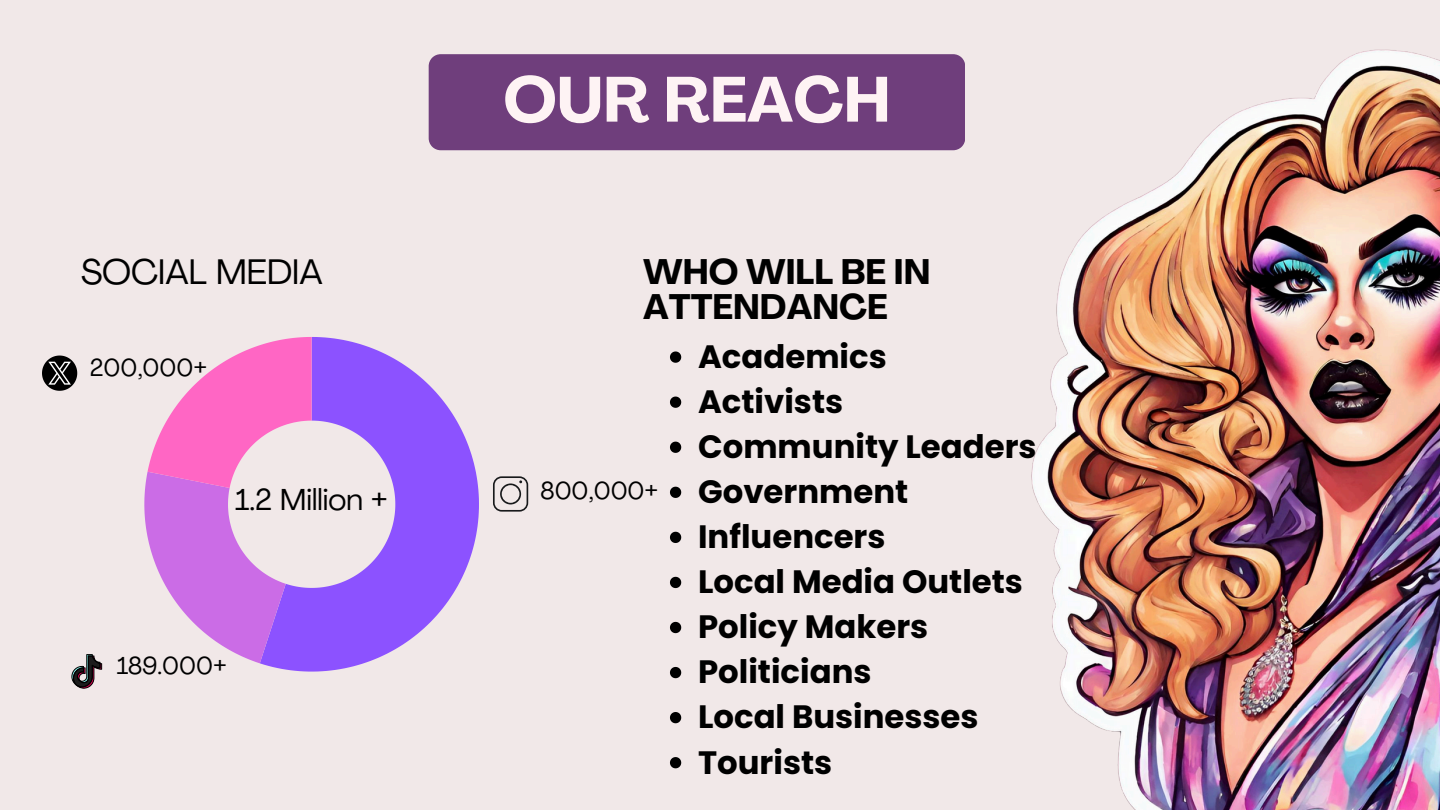
<style>
.page{position:relative;width:1440px;height:810px;background:#f1e8e8}
.page>*{position:absolute;margin:0;border:0;box-sizing:border-box;transform-origin:0 0}
.t1{font:700 63px "Agrandir";color:#fef3f4}
.t2{font:700 35px/34.5px "Agrandir";color:#000}
.t3{font:35px "Agrandir";color:#000}
.t4{font:700 32.4px "Poppins";color:#000}
.t5{font:29.9px "Agrandir";color:#000}
.t6{font:24.2px "Agrandir";color:#000}
</style>
<div class="page">
<div style="left:429px;top:54px;width:515px;height:96px;background:#6f3e7c"></div>
<svg style="left:493px;top:476px;width:35px;height:36px"></svg>
<svg style="left:71px;top:654px;width:31px;height:35px"></svg>
<svg style="left:42px;top:356px;width:35px;height:35px"></svg>
<svg style="left:260px;top:337px;width:219px;height:335px;fill:#8c52ff"></svg>
<svg style="left:144px;top:337px;width:168px;height:326px"></svg>
<img style="left:944px;top:49px;width:496px;height:761px">
<svg style="left:670px;top:351px;width:11px;height:12px"></svg>
<svg style="left:670px;top:397px;width:11px;height:11px"></svg>
<svg style="left:670px;top:442px;width:11px;height:11px"></svg>
<svg style="left:670px;top:487px;width:11px;height:11px"></svg>
<svg style="left:670px;top:532px;width:11px;height:11px"></svg>
<svg style="left:670px;top:577px;width:11px;height:11px"></svg>
<svg style="left:670px;top:622px;width:11px;height:11px"></svg>
<svg style="left:670px;top:667px;width:11px;height:11px"></svg>
<svg style="left:670px;top:712px;width:11px;height:11px"></svg>
<svg style="left:670px;top:757px;width:11px;height:11px"></svg>
<p class="t3" style="left:81px;top:258px;width:243px">SOCIAL MEDIA</p>
<h1 class="t6" style="left:90px;top:357px;width:119px">200,000+</h1>
<p class="t5" style="left:235px;top:487px;width:154px">1.2 Million +</p>
<p class="t6" style="left:117px;top:656px;width:112px">189.000+</p>
<h5 class="t1" style="left:503px;top:74px;width:389px">OUR REACH</h5>
<p class="t2" style="left:643px;top:258px;width:289px">WHO WILL BE IN<br>ATTENDANCE</p>
<h2 class="t6" style="left:541px;top:481px;width:119px">800,000+</h2>
<p class="t4" style="left:698px;top:334px;width:190px">Academics</p>
<p class="t4" style="left:698px;top:379px;width:147px">Activists</p>
<p class="t4" style="left:698px;top:424px;width:340px">Community Leaders</p>
<p class="t4" style="left:698px;top:469px;width:212px">Government</p>
<p class="t4" style="left:698px;top:514px;width:189px">Influencers</p>
<p class="t4" style="left:698px;top:559px;width:326px">Local Media Outlets</p>
<p class="t4" style="left:698px;top:604px;width:232px">Policy Makers</p>
<p class="t4" style="left:698px;top:649px;width:175px">Politicians</p>
<p class="t4" style="left:698px;top:694px;width:282px">Local Businesses</p>
<p class="t4" style="left:698px;top:740px;width:136px">Tourists</p>
</div>
